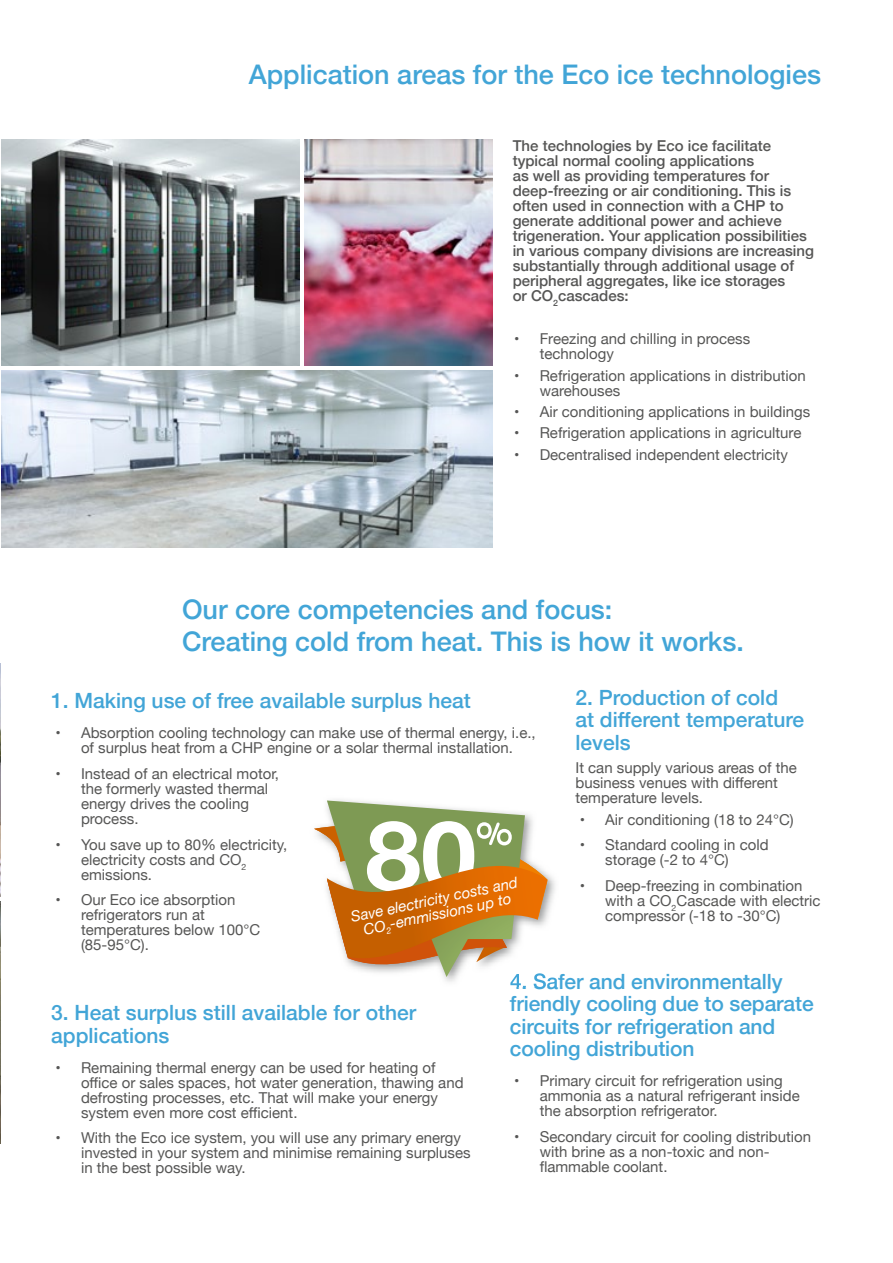
<style>
.page{position:relative;width:893px;height:1263px;background:#fff}
.page>*{position:absolute;margin:0;border:0;box-sizing:border-box;transform-origin:0 0}
.t1{font:700 96.9px "Helvetica Neue";color:#fff}
.t2{font:500 27px/32.4px "Helvetica Neue";color:#42a5d7}
.t3{font:23.7px "Courier";color:#fff}
.t4{font:21.6px "Courier";color:#fff}
.t5{font:500 21px/22.5px "Helvetica Neue";color:#42a5d7}
.t6{font:15px/15px "Helvetica Neue";color:#565655}
.t7{font:500 15px/15px "Helvetica Neue";color:#565655}
.t8{font:italic 15px/15px "Helvetica Neue";color:#fff;text-align:center}
</style>
<div class="page">
<img style="left:334px;top:799px;width:221px;height:183px">
<img style="left:510px;top:973px;width:47px;height:14px">
<img style="left:0;top:664px;width:1px;height:232px">
<img style="left:0;top:901px;width:1px;height:242px">
<img style="left:1px;top:140px;width:298px;height:225px">
<img style="left:305px;top:140px;width:188px;height:225px">
<img style="left:1px;top:370px;width:492px;height:177px">
<svg style="left:314px;top:800px;width:233px;height:177px"></svg>
<h2 class="t2" style="left:249px;top:56px;width:574px">Application areas for the Eco ice technologies</h2>
<p class="t7" style="left:513px;top:137px;width:303px">The technologies by Eco ice facilitate typical normal cooling applications<br>as well as providing temperatures for deep-freezing or air conditioning. This is often used in connection with a CHP to generate additional power and achieve trigeneration. Your application possibilities in various company divisions are increasing substantially through additional usage of peripheral aggregates, like ice storages<br>or CO<sub>2</sub>cascades:</p>
<p class="t6" style="left:540px;top:332px;width:212px;text-indent:-26px">• Freezing and chilling in process technology</p>
<p class="t6" style="left:540px;top:369px;width:268px;text-indent:-26px">• Refrigeration applications in distribution warehouses</p>
<p class="t6" style="left:514px;top:405px;width:298px">• Air conditioning applications in buildings</p>
<p class="t6" style="left:514px;top:426px;width:289px">• Refrigeration applications in agriculture</p>
<p class="t6" style="left:514px;top:448px;width:275px">• Decentralised independent electricity</p>
<h2 class="t2" style="left:182px;top:591px;width:563px">Our core competencies and focus:<br>Creating cold from heat. This is how it works.</h2>
<h3 class="t5" style="left:51px;top:687px;width:421px">1. Making use of free available surplus heat</h3>
<p class="t6" style="left:55px;top:726px;width:482px;text-align:center">• Absorption cooling technology can make use of thermal energy, i.e., of surplus heat from a CHP engine or a solar thermal installation.</p>
<p class="t6" style="left:81px;top:767px;width:200px;text-indent:-26px">• Instead of an electrical motor, the formerly wasted thermal energy drives the cooling process.</p>
<p class="t6" style="left:81px;top:837px;width:208px;text-indent:-26px">• You save up to 80% electricity, electricity costs and CO<sub>2 </sub>emissions.</p>
<p class="t6" style="left:81px;top:893px;width:181px;text-indent:-26px">• Our Eco ice absorption refrigerators run at temperatures below 100°C (85-95°C).</p>
<h1 class="t1" style="left:366px;top:780px;width:112px">80</h1>
<h3 class="t4" style="left:354px;top:889px;width:187px">ONLY THIS WEEK</h3>
<p class="t8" style="left:350px;top:910px;width:171px;rotate:-12deg">Save electricity costs and<br>CO<sub>2</sub>-emmissions up to</p>
<h3 class="t3" style="left:330px;top:904px;width:65px">ON LY</h3>
<h3 class="t5" style="left:575px;top:684px;width:230px">2. Production of cold<br>at different temperature levels</h3>
<p class="t6" style="left:575px;top:761px;width:223px">It can supply various areas of the business venues with different temperature levels.</p>
<p class="t6" style="left:580px;top:812px;width:216px">• Air conditioning (18 to 24°C)</p>
<p class="t6" style="left:605px;top:838px;width:165px;text-indent:-26px">• Standard cooling in cold storage (-2 to 4°C)</p>
<p class="t6" style="left:605px;top:879px;width:217px;text-indent:-26px">• Deep-freezing in combination with a CO<sub>2</sub>Cascade with electric compressor (-18 to -30°C)</p>
<h3 class="t5" style="left:51px;top:1000px;width:366px">3. Heat surplus still available for other applications</h3>
<p class="t6" style="left:81px;top:1060px;width:384px;text-indent:-26px">• Remaining thermal energy can be used for heating of office or sales spaces, hot water generation, thawing and defrosting processes, etc. That will make your energy system even more cost efficient.</p>
<p class="t6" style="left:81px;top:1131px;width:391px;text-indent:-26px">• With the Eco ice system, you will use any primary energy invested in your system and minimise remaining surpluses in the best possible way.</p>
<h3 class="t5" style="left:510px;top:968px;width:305px">4. Safer and environmentally friendly cooling due to separate circuits for refrigeration and cooling distribution</h3>
<p class="t6" style="left:540px;top:1074px;width:262px;text-indent:-26px">• Primary circuit for refrigeration using ammonia as a natural refrigerant inside the absorption refrigerator.</p>
<p class="t6" style="left:540px;top:1130px;width:273px;text-indent:-26px">• Secondary circuit for cooling distribution with brine as a non-toxic and non&shy;flammable coolant.</p>
</div>
